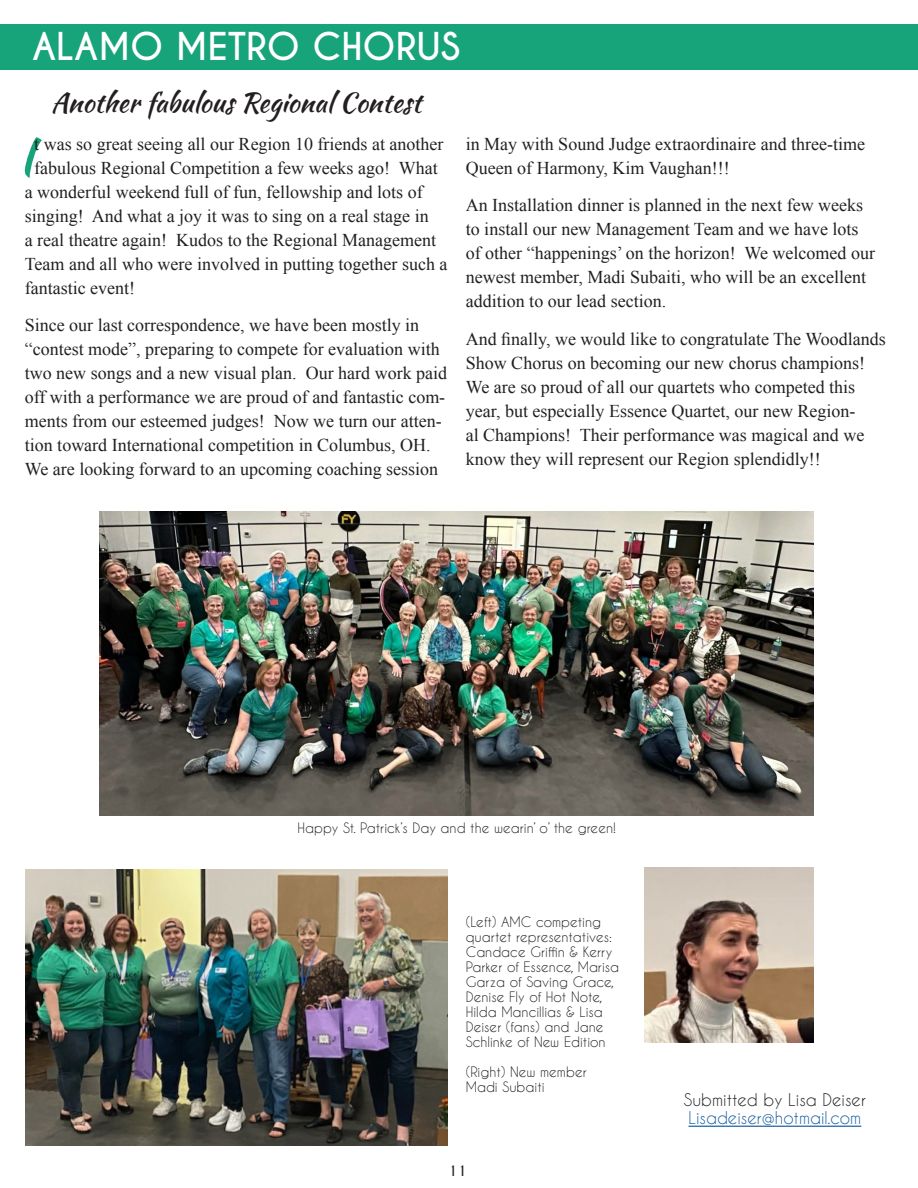
<style>
.page{position:relative;width:918px;height:1188px;background:#fff}
.page>*{position:absolute;margin:0;border:0;box-sizing:border-box;transform-origin:0 0}
.body_text{font:51px "Kaushan Script";color:#18a47a}
.Free_Form{font:700 36px "Caviar Dreams";color:#fff}
.Subhead_Kaushan{font:27px "Kaushan Script";color:#231f20}
.body_text-2{font:18px/24px "Times New Roman";color:#231f20}
.Submitted_by{font:16.5px "Caviar Dreams";color:#175d9e}
.Submitted_by-2{font:16.5px "Caviar Dreams";color:#231f20}
.Cutline{font:13.5px/15px "Caviar Dreams";color:#231f20}
.t1{font:700 13.5px "Caviar Dreams";color:#231f20}
</style>
<div class="page">
<div style="left:0;top:24px;width:918px;height:45px;background:#18a47a"></div>
<img style="left:644px;top:867px;width:170px;height:175px">
<img style="left:100px;top:511px;width:714px;height:304px">
<img style="left:26px;top:869px;width:422px;height:276px">
<hr style="left:688px;top:1126px;width:173px;height:1px;background:#175d9e">
<p class="Free_Form" style="left:32px;top:24px;width:430px">ALAMO METRO CHORUS</p>
<p class="Subhead_Kaushan" style="left:51px;top:83px;width:372px">Another fabulous Regional Contest</p>
<p class="body_text-2" style="left:34px;top:131px;width:411px">t was so great seeing all our Region 10 friends at another</p>
<p class="body_text-2" style="left:34px;top:155px;width:405px">fabulous Regional Competition a few weeks ago! What</p>
<p class="body_text-2" style="left:25px;top:179px;width:399px">a wonderful weekend full of fun, fellowship and lots of</p>
<p class="body_text-2" style="left:25px;top:203px;width:405px">singing! And what a joy it was to sing on a real stage in</p>
<p class="body_text-2" style="left:25px;top:227px;width:413px">a real theatre again! Kudos to the Regional Management</p>
<p class="body_text-2" style="left:25px;top:251px;width:424px">Team and all who were involved in putting together such a</p>
<p class="body_text-2" style="left:25px;top:275px;width:112px">fantastic event!</p>
<p class="body_text-2" style="left:25px;top:313px;width:424px">Since our last correspondence, we have been mostly in “contest mode”, preparing to compete for evaluation with two new songs and a new visual plan. Our hard work paid off with a performance we are proud of and fantastic com&shy;ments from our esteemed judges! Now we turn our atten&shy;tion toward International competition in Columbus, OH.<br>We are looking forward to an upcoming coaching session</p>
<p class="body_text" style="left:18px;top:118px;width:18px">I</p>
<p class="body_text-2" style="left:466px;top:131px;width:401px">in May with Sound Judge extraordinaire and three-time<br>Queen of Harmony, Kim Vaughan!!!</p>
<p class="body_text-2" style="left:466px;top:193px;width:411px">An Installation dinner is planned in the next few weeks to install our new Management Team and we have lots of other “happenings’ on the horizon! We welcomed our newest member, Madi Subaiti, who will be an excellent addition to our lead section.</p>
<p class="body_text-2" style="left:466px;top:326px;width:422px">And finally, we would like to congratulate The Woodlands Show Chorus on becoming our new chorus champions!<br>We are so proud of all our quartets who competed this year, but especially Essence Quartet, our new Region-<br>al Champions! Their performance was magical and we know they will represent our Region splendidly!!</p>
<p class="Cutline" style="left:298px;top:820px;width:320px">Happy St. Patrick’s Day and the wearin’ o’ the green!</p>
<p class="Cutline" style="left:466px;top:914px;width:155px">(Left) AMC competing quartet representatives:<br>Candace Griffin &amp; Kerry<br>Parker of Essence, Marisa<br>Garza of Saving Grace,<br>Denise Fly of Hot Note,<br>Hilda Mancillias &amp; Lisa<br>Deiser (fans) and Jane<br>Schlinke of New Edition</p>
<p class="Cutline" style="left:466px;top:1064px;width:122px">(Right) New member<br>Madi Subaiti</p>
<p class="t1" style="left:448px;top:1163px;width:20px">11</p>
<p class="Submitted_by-2" style="left:684px;top:1090px;width:183px">Submitted by Lisa Deiser</p>
<p class="Submitted_by" style="left:688px;top:1108px;width:174px">Lisadeiser@hotmail.com</p>
</div>
